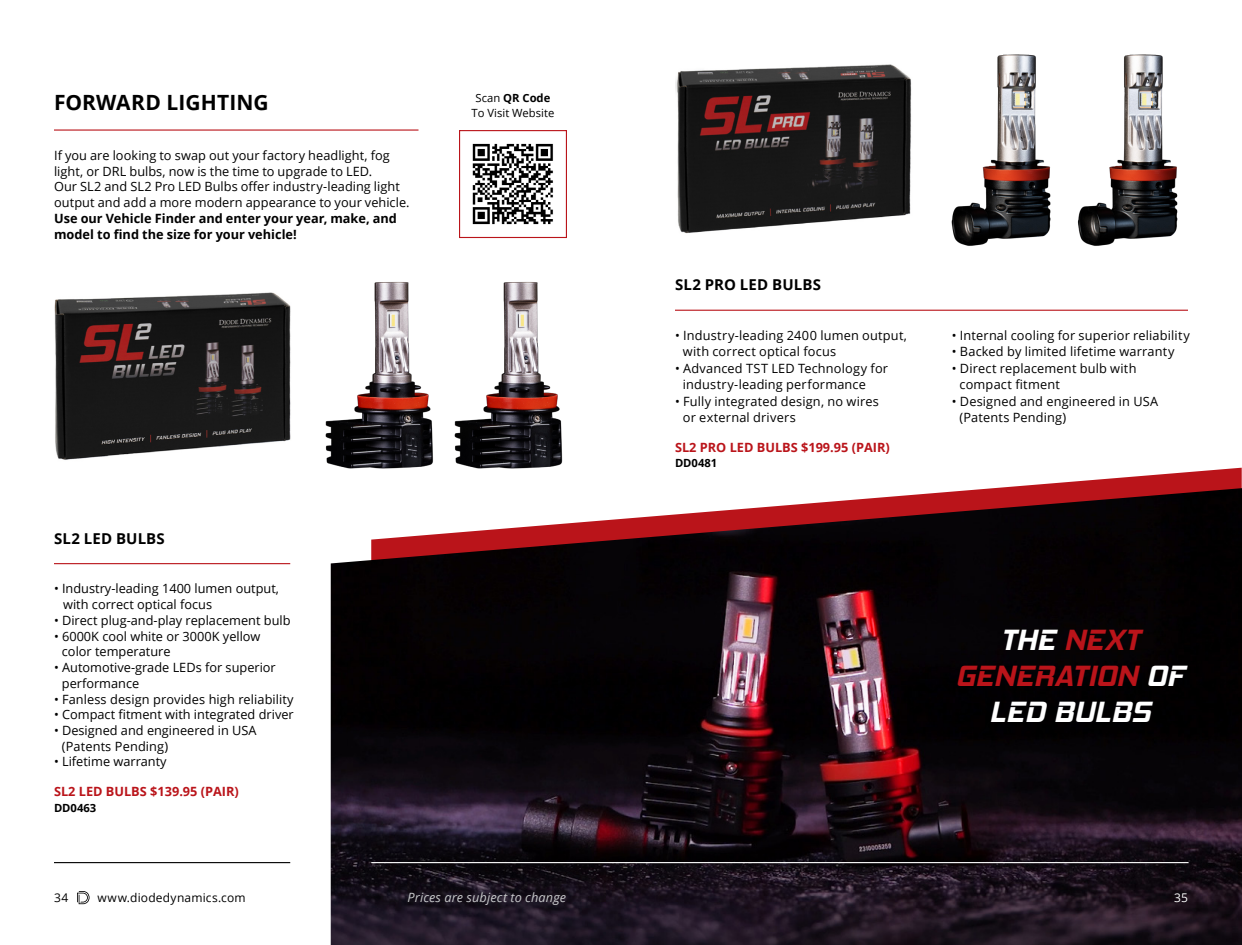
<style>
.page{position:relative;width:1242px;height:945px;background:#fff}
.page>*{position:absolute;margin:0;border:0;box-sizing:border-box;transform-origin:0 0}
.t1{font:italic 700 30px/36px "Hemi Head Rg";letter-spacing:.01em;color:#ba141a;text-align:center}
.t2{font:700 21px "Open Sans";letter-spacing:.005em;color:#000}
.t3{font:700 15px "Open Sans";letter-spacing:.01em;color:#000}
.t4{font:12.75px/15.8px "Open Sans";letter-spacing:.005em;color:#000}
.t5{font:700 12.75px/15.8px "Open Sans";color:#000}
.t6{font:700 12.75px "Open Sans";color:#ba141a}
.t7{font:italic 12.75px "Open Sans";letter-spacing:.01em;color:#c7c8ca}
.t8{font:12px "Open Sans";letter-spacing:.015em;color:#000}
.t9{font:12px "Open Sans";color:#fff}
.t10{font:11.25px/14.2px "Open Sans";color:#000;text-align:center}
.t11{font:700 11.25px "Open Sans";color:#000}
.s1{font-weight:700}
.s2{color:#fff}
</style>
<div class="page">
<svg style="left:77px;top:891px;width:13px;height:13px"></svg>
<svg style="left:996px;top:468px;width:246px;height:20px"></svg>
<img style="left:331px;top:488px;width:911px;height:457px">
<img style="left:472px;top:143px;width:81px;height:82px">
<div style="left:459px;top:130px;width:108px;height:108px;border:1px solid #ba141a"></div>
<hr style="left:54px;top:129px;width:364px;height:2px;background:#ba141a">
<hr style="left:54px;top:563px;width:236px;height:1px;background:#ba141a">
<img style="left:54px;top:282px;width:373px;height:209px">
<img style="left:427px;top:282px;width:168px;height:209px">
<hr style="left:675px;top:310px;width:513px;height:1px;background:#ba141a">
<img style="left:675px;top:54px;width:376px;height:192px">
<img style="left:1078px;top:54px;width:100px;height:192px">
<hr style="left:54px;top:862px;width:236px;height:1px;background:#000">
<hr style="left:371px;top:862px;width:818px;height:1px;background:#fff">
<h2 class="t2" style="left:54px;top:87px;width:216px">FORWARD LIGHTING</h2>
<p class="t10" style="left:472px;top:91px;width:84px">Scan <span class="s1">QR Code<br></span>To Visit Website</p>
<p class="t4" style="left:54px;top:147px;width:357px">If you are looking to swap out your factory headlight, fog light, or DRL bulbs, now is the time to upgrade to LED.<br>Our SL2 and SL2 Pro LED Bulbs offer industry-leading light output and add a more modern appearance to your vehicle.</p>
<p class="t5" style="left:54px;top:210px;width:344px">Use our Vehicle Finder and enter your year, make, and model to find the size for your vehicle!</p>
<p class="t3" style="left:54px;top:528px;width:112px">SL2 LED BULBS</p>
<p class="t4" style="left:63px;top:580px;width:217px;text-indent:-9px">• Industry-leading 1400 lumen output, with correct optical focus</p>
<p class="t4" style="left:54px;top:612px;width:238px">• Direct plug-and-play replacement bulb</p>
<p class="t4" style="left:62px;top:628px;width:200px;text-indent:-8px">• 6000K cool white or 3000K yellow color temperature</p>
<p class="t4" style="left:62px;top:659px;width:215px;text-indent:-8px">• Automotive-grade LEDs for superior performance</p>
<p class="t4" style="left:54px;top:691px;width:241px">• Fanless design provides high reliability</p>
<p class="t4" style="left:54px;top:706px;width:241px">• Compact fitment with integrated driver</p>
<p class="t4" style="left:62px;top:722px;width:196px;text-indent:-8px">• Designed and engineered in USA (Patents Pending)</p>
<p class="t4" style="left:54px;top:754px;width:114px">• Lifetime warranty</p>
<p class="t6" style="left:54px;top:782px;width:186px">SL2 LED BULBS $139.95 (PAIR)</p>
<p class="t11" style="left:54px;top:799px;width:44px">DD0463</p>
<p class="t8" style="left:54px;top:890px;width:16px">34</p>
<p class="t8" style="left:98px;top:890px;width:150px">www.diodedynamics.com</p>
<p class="t7" style="left:408px;top:889px;width:160px">Prices are subject to change</p>
<p class="t3" style="left:675px;top:274px;width:147px">SL2 PRO LED BULBS</p>
<p class="t4" style="left:683px;top:327px;width:226px;line-height:16.5px;text-indent:-8px">• Industry-leading 2400 lumen output, with correct optical focus</p>
<p class="t4" style="left:683px;top:360px;width:207px;line-height:16.5px;text-indent:-8px">• Advanced TST LED Technology for industry-leading performance</p>
<p class="t4" style="left:683px;top:393px;width:197px;line-height:16.5px;text-indent:-8px">• Fully integrated design, no wires or external drivers</p>
<p class="t6" style="left:675px;top:438px;width:216px">SL2 PRO LED BULBS $199.95 (PAIR)</p>
<p class="t11" style="left:675px;top:455px;width:44px">DD0481</p>
<p class="t4" style="left:952px;top:327px;width:240px">• Internal cooling for superior reliability</p>
<p class="t4" style="left:952px;top:344px;width:224px">• Backed by limited lifetime warranty</p>
<p class="t4" style="left:960px;top:360px;width:178px;line-height:16.5px;text-indent:-8px">• Direct replacement bulb with compact fitment</p>
<p class="t4" style="left:960px;top:393px;width:200px;line-height:16.5px;text-indent:-8px">• Designed and engineered in USA (Patents Pending)</p>
<h1 class="t1" style="left:956px;top:621px;width:230px"><span class="s2">THE</span> NEXT<br>GENERATION <span class="s2">OF<br>LED BULBS</span></h1>
<p class="t9" style="left:1174px;top:890px;width:15px">35</p>
</div>
